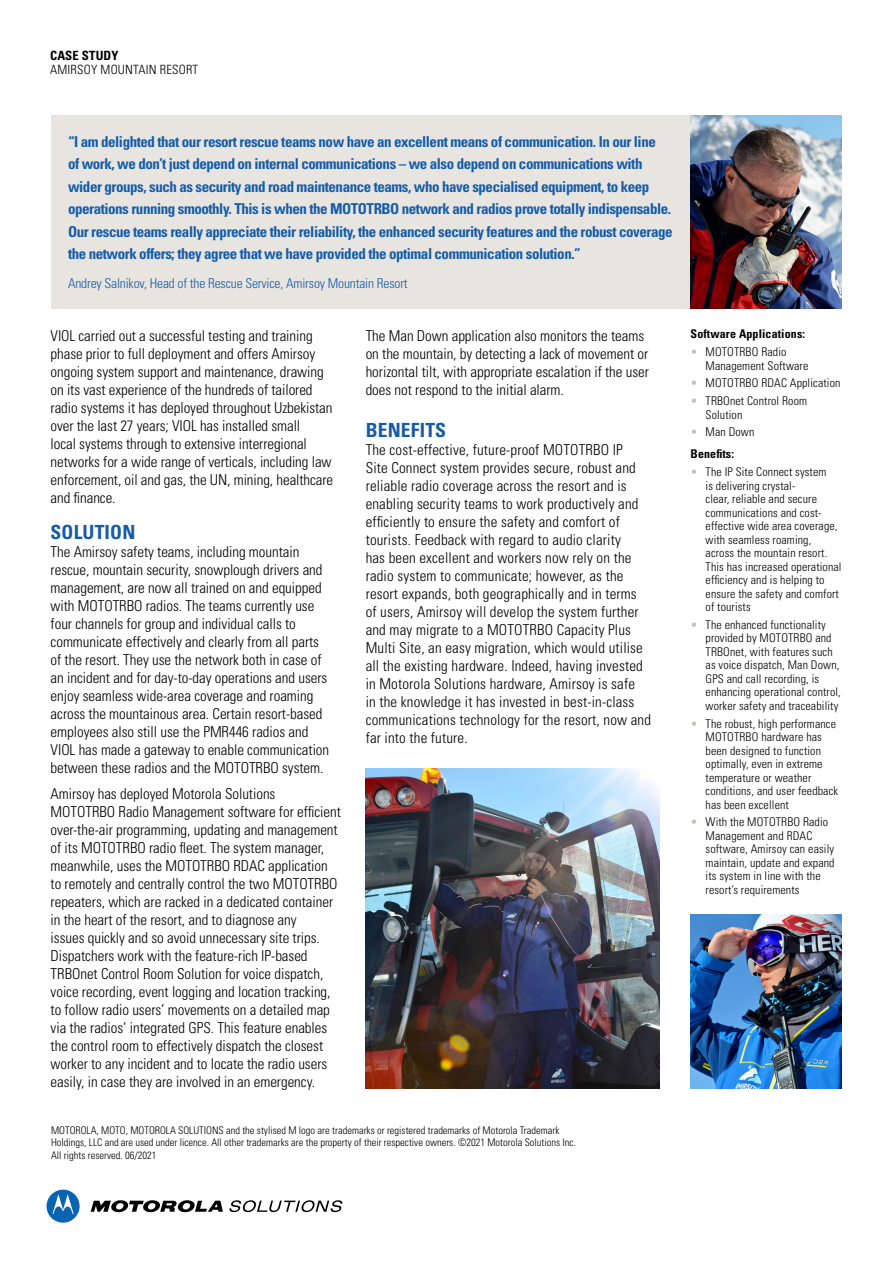
<style>
.page{position:relative;width:893px;height:1263px;background:#fff}
.page>*{position:absolute;margin:0;border:0;box-sizing:border-box;transform-origin:0 0}
.t1{font:700 condensed 19.5px "Univers LT Std";letter-spacing:.01em;color:#155ca8}
.t2{font:300 condensed 15px/18px "Univers LT Std";letter-spacing:-.005em;color:#000}
.t3{font:700 condensed 15px/22.5px "Univers LT Std";letter-spacing:-.03em;color:#155ca8}
.t4{font:300 condensed 13.5px "Univers LT Std";letter-spacing:-.01em;color:#155ca8}
.t5{font:300 condensed 12.75px "Univers LT Std";letter-spacing:.015em;color:#000}
.t6{font:700 condensed 12.75px "Univers LT Std";letter-spacing:.01em;color:#000}
.t7{font:300 condensed 12px/13.5px "Univers LT Std";letter-spacing:.01em;color:#000}
.t8{font:700 condensed 12px/22px "Univers LT Std";letter-spacing:.01em;color:#000}
.t9{font:300 condensed 10.5px/12.6px "Univers LT Std";color:#000}
.s1{color:#c8beb4}
.s2{font-weight:300;color:#c8beb4}
.s3{font-weight:300}
</style>
<div class="page">
<svg style="left:91px;top:1200px;width:132px;height:13px"></svg>
<svg style="left:47px;top:1190px;width:33px;height:33px"></svg>
<svg style="left:229px;top:1200px;width:113px;height:12px"></svg>
<div style="left:51px;top:115px;width:640px;height:193px;background:#e8e5e0"></div>
<img style="left:691px;top:115px;width:151px;height:193px">
<img style="left:691px;top:915px;width:151px;height:174px">
<img style="left:366px;top:769px;width:293px;height:320px">
<p class="t6" style="left:50px;top:48px;width:70px">CASE STUDY</p>
<p class="t5" style="left:50px;top:62px;width:150px">AMIRSOY MOUNTAIN RESORT</p>
<p class="t3" style="left:68px;top:130px;width:606px">“I am delighted that our resort rescue teams now have an excellent means of communication. In our line<br>of work, we don’t just depend on internal communications – we also depend on communications with wider groups, such as security and road maintenance teams, who have specialised equipment, to keep operations running smoothly. This is when the MOTOTRBO network and radios prove totally indispensable.<br>Our rescue teams really appreciate their reliability, the enhanced security features and the robust coverage the network offers; they agree that we have provided the optimal communication solution.”</p>
<p class="t4" style="left:68px;top:275px;width:341px">Andrey Salnikov, Head of the Rescue Service, Amirsoy Mountain Resort</p>
<p class="t2" style="left:51px;top:326px;width:284px">VIOL carried out a successful testing and training phase prior to full deployment and offers Amirsoy ongoing system support and maintenance, drawing on its vast experience of the hundreds of tailored radio systems it has deployed throughout Uzbekistan over the last 27 years; VIOL has installed small<br>local systems through to extensive interregional networks for a wide range of verticals, including law enforcement, oil and gas, the UN, mining, healthcare and finance.</p>
<h1 class="t1" style="left:51px;top:520px;width:86px">SOLUTION</h1>
<p class="t2" style="left:51px;top:542px;width:280px">The Amirsoy safety teams, including mountain rescue, mountain security, snowplough drivers and management, are now all trained on and equipped with MOTOTRBO radios. The teams currently use four channels for group and individual calls to communicate effectively and clearly from all parts of the resort. They use the network both in case of an incident and for day-to-day operations and users enjoy seamless wide-area coverage and roaming across the mountainous area. Certain resort-based employees also still use the PMR446 radios and VIOL has made a gateway to enable communication between these radios and the MOTOTRBO system.</p>
<p class="t2" style="left:51px;top:785px;width:292px">Amirsoy has deployed Motorola Solutions MOTOTRBO Radio Management software for efficient over-the-air programming, updating and management of its MOTOTRBO radio fleet. The system manager, meanwhile, uses the MOTOTRBO RDAC application to remotely and centrally control the two MOTOTRBO repeaters, which are racked in a dedicated container in the heart of the resort, and to diagnose any<br>issues quickly and so avoid unnecessary site trips.<br>Dispatchers work with the feature-rich IP-based TRBOnet Control Room Solution for voice dispatch, voice recording, event logging and location tracking, to follow radio users’ movements on a detailed map via the radios’ integrated GPS. This feature enables the control room to effectively dispatch the closest worker to any incident and to locate the radio users easily, in case they are involved in an emergency.</p>
<p class="t2" style="left:366px;top:326px;width:285px">The Man Down application also monitors the teams on the mountain, by detecting a lack of movement or horizontal tilt, with appropriate escalation if the user does not respond to the initial alarm.</p>
<h1 class="t1" style="left:366px;top:418px;width:82px">BENEFITS</h1>
<p class="t2" style="left:366px;top:440px;width:287px">The cost-effective, future-proof MOTOTRBO IP<br>Site Connect system provides secure, robust and reliable radio coverage across the resort and is enabling security teams to work productively and efficiently to ensure the safety and comfort of tourists. Feedback with regard to audio clarity<br>has been excellent and workers now rely on the radio system to communicate; however, as the resort expands, both geographically and in terms of users, Amirsoy will develop the system further and may migrate to a MOTOTRBO Capacity Plus Multi Site, an easy migration, which would utilise all the existing hardware. Indeed, having invested in Motorola Solutions hardware, Amirsoy is safe<br>in the knowledge it has invested in best-in-class communications technology for the resort, now and far into the future.</p>
<p class="t9" style="left:51px;top:1123px;width:526px">MOTOROLA, MOTO, MOTOROLA SOLUTIONS and the stylised M logo are trademarks or registered trademarks of Motorola Trademark<br>Holdings, LLC and are used under licence. All other trademarks are the property of their respective owners. ©2021 Motorola Solutions Inc.<br>All rights reserved. 06/2021</p>
<p class="t8" style="left:691px;top:323px;width:116px">Software Applications:</p>
<p class="t7" style="left:706px;top:345px;width:104px;text-indent:-15px"><span class="s1">•</span> MOTOTRBO Radio<br>Management Software</p>
<p class="t7" style="left:691px;top:376px;width:151px"><span class="s1">•</span> MOTOTRBO RDAC Application</p>
<p class="t7" style="left:706px;top:394px;width:103px;text-indent:-15px"><span class="s1">•</span> TRBOnet Control Room<br>Solution</p>
<p class="t8" style="left:691px;top:421px;width:65px"><span class="s2">•</span> <span class="s3">Man Down<br></span>Benefits:</p>
<p class="t7" style="left:706px;top:465px;width:138px;text-indent:-15px"><span class="s1">•</span> The IP Site Connect system<br>is delivering crystal-<br>clear, reliable and secure communications and cost&shy;effective wide area coverage, with seamless roaming, across the mountain resort.<br>This has increased operational efficiency and is helping to ensure the safety and comfort of tourists</p>
<p class="t7" style="left:706px;top:618px;width:137px;text-indent:-15px"><span class="s1">•</span> The enhanced functionality provided by MOTOTRBO and<br>TRBOnet, with features such as voice dispatch, Man Down,<br>GPS and call recording, is enhancing operational control, worker safety and traceability</p>
<p class="t7" style="left:706px;top:717px;width:134px;text-indent:-15px"><span class="s1">•</span> The robust, high performance<br>MOTOTRBO hardware has been designed to function optimally, even in extreme temperature or weather conditions, and user feedback has been excellent</p>
<p class="t7" style="left:706px;top:815px;width:131px;text-indent:-15px"><span class="s1">•</span> With the MOTOTRBO Radio<br>Management and RDAC software, Amirsoy can easily maintain, update and expand its system in line with the resort’s requirements</p>
</div>
